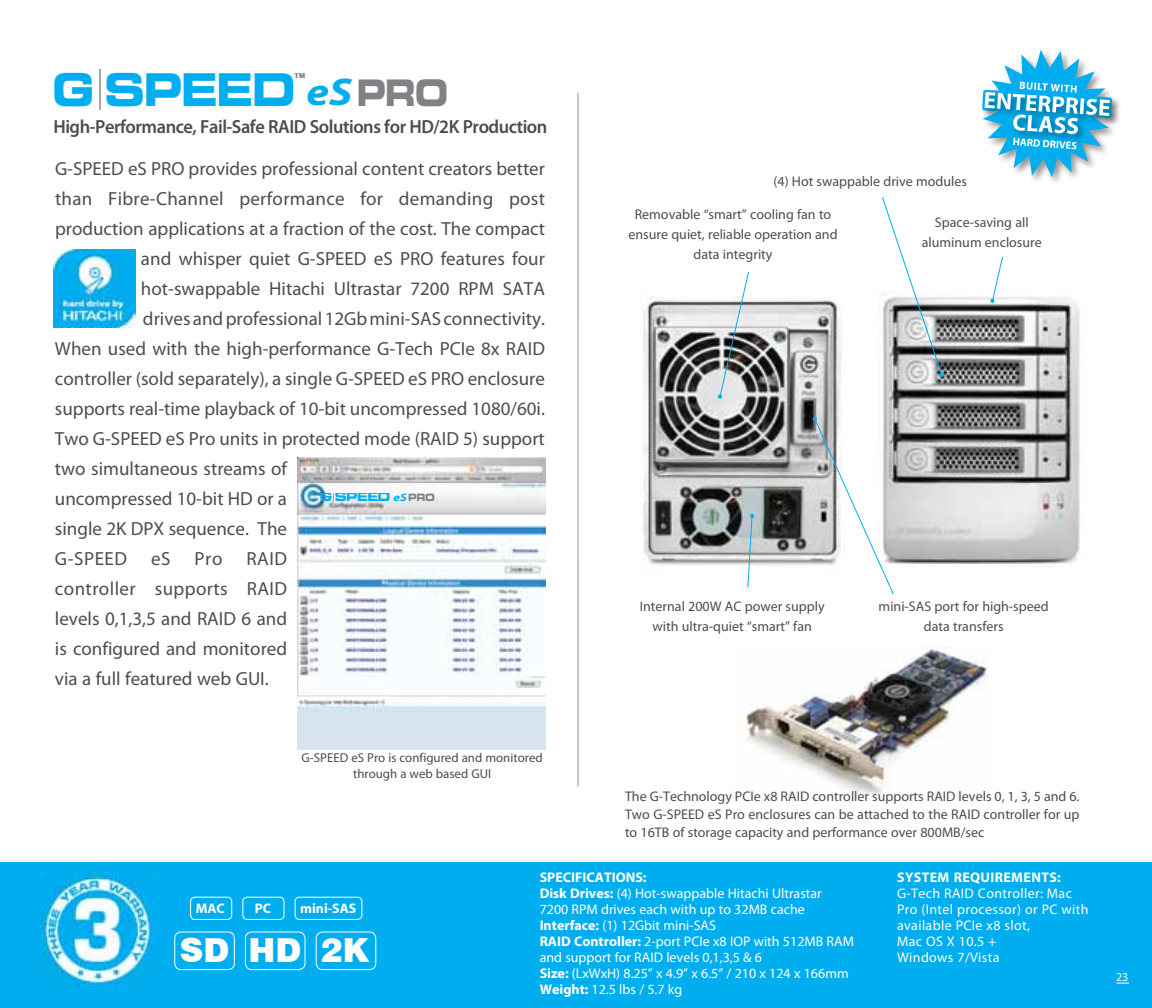
<style>
.page{position:relative;width:1152px;height:1008px;background:#fff}
.page>*{position:absolute;margin:0;border:0;box-sizing:border-box;transform-origin:0 0}
.t1{font:45.2px "Eurostile Bold Extended Two";letter-spacing:-.05em;color:#00aeef;scale:.88 1}
.t2{font:36.6px "Eurostile Bold Extended Two";color:#808285;scale:.83 1}
.t3{font:900 33.2px "Swiss 721 BT";color:#fff}
.t4{font:19px/30px "Myriad Pro";color:#4d4d4f;text-align:justify}
.t5{font:600 19px "Myriad Pro";letter-spacing:-.025em;color:#4d4d4f}
.t6{font:14px/20px "Myriad Pro";color:#4d4d4f;text-align:center}
.t7{font:14px/16px "Myriad Pro";color:#fff}
.t8{font:14px/16px "Myriad Pro";letter-spacing:.025em;color:#fff}
.t9{font:700 14px "Myriad Pro";letter-spacing:.025em;color:#fff}
.t10{font:700 13.8px "Myriad";color:#fff}
.t11{font:13px/16.6px "Myriad";color:#4d4d4f;text-align:center}
.t12{font:12.6px "Eurostile Bold Extended Two";letter-spacing:-.05em;color:#00aeef;scale:.92 1}
.t13{font:12.2px "Eurostile Bold Extended Two";color:#808285;scale:.88 1}
.t14{font:12px "Myriad Pro";color:#fff}
.t15{font:10.2px "Eurostile Bold Extended Two";color:#808285;scale:.87 1}
.s1{font-family:"Myriad Pro";font-weight:700;font-style:italic;font-size:38.8px;color:#00aeef}
.s2{font-family:"Myriad Pro";font-weight:700;font-style:italic;font-size:10.8px;color:#00aeef}
.s3{font-weight:700}
</style>
<div class="page">
<div style="left:0;top:862px;width:1152px;height:146px;background:#00aeef"></div>
<svg style="left:1116px;top:983px;width:13px;height:1px"></svg>
<img style="left:40px;top:872px;width:115px;height:116px">
<img style="left:745px;top:645px;width:243px;height:151px">
<img style="left:883px;top:297px;width:197px;height:267px">
<img style="left:643px;top:297px;width:199px;height:268px">
<svg style="left:882px;top:197px;width:62px;height:180px"></svg>
<svg style="left:990px;top:256px;width:14px;height:47px"></svg>
<svg style="left:747px;top:514px;width:7px;height:74px"></svg>
<svg style="left:718px;top:271px;width:32px;height:128px"></svg>
<svg style="left:812px;top:416px;width:83px;height:178px"></svg>
<div style="left:175px;top:932px;width:60px;height:38px;border:1px solid #fff;border-radius:6px"></div>
<div style="left:245px;top:932px;width:60px;height:38px;border:1px solid #fff;border-radius:6px"></div>
<div style="left:316px;top:932px;width:60px;height:38px;border:1px solid #fff;border-radius:6px"></div>
<hr style="left:99px;top:69px;width:1px;height:40px;background:#a6a6a7">
<img style="left:54px;top:249px;width:81px;height:78px">
<img style="left:297px;top:458px;width:249px;height:291px">
<div style="left:190px;top:897px;width:42px;height:23px;border:1px solid #fff;border-radius:4px"></div>
<div style="left:243px;top:897px;width:41px;height:23px;border:1px solid #fff;border-radius:4px"></div>
<div style="left:295px;top:897px;width:67px;height:23px;border:1px solid #fff;border-radius:4px"></div>
<div style="left:983px;top:90px;width:137px;height:54px;background:#000;opacity:.4"></div>
<svg style="left:982px;top:50px;width:130px;height:127px"></svg>
<hr style="left:578px;top:93px;width:1px;height:694px;background:#939598">
<h1 class="t1" style="left:52px;top:58px;width:278px">G SPEED</h1>
<p class="t13" style="left:294px;top:69px;width:14px">™</p>
<h2 class="t2" style="left:306px;top:67px;width:173px"><span class="s1">eS</span>PRO</h2>
<p class="t5" style="left:53px;top:114px;width:495px">High-Performance, Fail-Safe RAID Solutions for HD/2K Production</p>
<p class="t4" style="left:55px;top:153px;width:492px">G-SPEED eS PRO provides professional content creators better</p>
<p class="t4" style="left:55px;top:183px;width:492px">than Fibre-Channel performance for demanding post</p>
<p class="t4" style="left:55px;top:213px;width:492px">production applications at a fraction of the cost. The compact</p>
<p class="t4" style="left:141px;top:243px;width:405px">and whisper quiet G-SPEED eS PRO features four</p>
<p class="t4" style="left:141px;top:273px;width:405px">hot-swappable Hitachi Ultrastar 7200 RPM SATA</p>
<p class="t4" style="left:143px;top:303px;width:404px">drives and professional 12Gb mini-SAS connectivity.</p>
<p class="t4" style="left:55px;top:333px;width:492px">When used with the high-performance G-Tech PCIe 8x RAID</p>
<p class="t4" style="left:55px;top:363px;width:491px">controller (sold separately), a single G-SPEED eS PRO enclosure</p>
<p class="t4" style="left:55px;top:393px;width:491px">supports real-time playback of 10-bit uncompressed 1080/60i.</p>
<p class="t4" style="left:55px;top:423px;width:491px">Two G-SPEED eS Pro units in protected mode (RAID 5) support</p>
<p class="t4" style="left:55px;top:453px;width:234px">two simultaneous streams of</p>
<p class="t4" style="left:55px;top:483px;width:234px">uncompressed 10-bit HD or a</p>
<p class="t4" style="left:55px;top:513px;width:234px">single 2K DPX sequence. The</p>
<p class="t4" style="left:55px;top:543px;width:74px">G-SPEED</p>
<p class="t4" style="left:151px;top:543px;width:21px">eS</p>
<p class="t4" style="left:195px;top:543px;width:29px">Pro</p>
<p class="t12" style="left:320px;top:488px;width:78px">G SPEED</p>
<p class="t15" style="left:394px;top:490px;width:49px"><span class="s2">eS</span>PRO</p>
<p class="t4" style="left:55px;top:543px;width:234px;text-indent:192px">RAID controller supports RAID levels 0,1,3,5 and RAID 6 and is configured and monitored via a full featured web GUI.</p>
<p class="t11" style="left:301px;top:750px;width:243px">G-SPEED eS Pro is configured and monitored through a web based GUI</p>
<p class="t6" style="left:774px;top:171px;width:195px">(4) Hot swappable drive modules</p>
<p class="t6" style="left:629px;top:204px;width:211px">Removable “smart” cooling fan to ensure quiet, reliable operation and data integrity</p>
<p class="t6" style="left:922px;top:212px;width:122px">Space-saving all aluminum enclosure</p>
<p class="t6" style="left:640px;top:596px;width:186px">Internal 200W AC power supply with ultra-quiet “smart” fan</p>
<p class="t6" style="left:879px;top:596px;width:172px">mini-SAS port for high-speed data transfers</p>
<p class="t6" style="left:625px;top:787px;width:456px;line-height:18px;text-align:justify">The G-Technology PCIe x8 RAID controller supports RAID levels 0, 1, 3, 5 and 6.<br>Two G-SPEED eS Pro enclosures can be attached to the RAID controller for up to 16TB of storage capacity and performance over 800MB/sec</p>
<p class="t10" style="left:196px;top:901px;width:31px">MAC</p>
<p class="t10" style="left:255px;top:901px;width:18px">PC</p>
<p class="t10" style="left:300px;top:901px;width:58px">mini-SAS</p>
<h3 class="t3" style="left:180px;top:930px;width:191px">SD HD 2K</h3>
<p class="t7" style="left:540px;top:869px;width:316px"><span class="s3">SPECIFICATIONS:<br>Disk Drives:</span> (4) Hot-swappable Hitachi Ultrastar 7200 RPM drives each with up to 32MB cache <span class="s3">Interface:</span> (1) 12Gbit mini-SAS<br><span class="s3">RAID Controller:</span> 2-port PCIe x8 IOP with 512MB RAM and support for RAID levels 0,1,3,5 &amp; 6<br><span class="s3">Size:</span> (LxWxH) 8.25” x 4.9” x 6.5” / 210 x 124 x 166mm <span class="s3">Weight:</span> 12.5 lbs / 5.7 kg</p>
<p class="t9" style="left:897px;top:868px;width:165px">SYSTEM REQUIREMENTS:</p>
<p class="t8" style="left:897px;top:885px;width:193px">G-Tech RAID Controller: Mac<br>Pro (Intel processor) or PC with available PCIe x8 slot,<br>Mac OS X 10.5 +<br>Windows 7/Vista</p>
<p class="t14" style="left:1116px;top:970px;width:14px">23</p>
</div>
